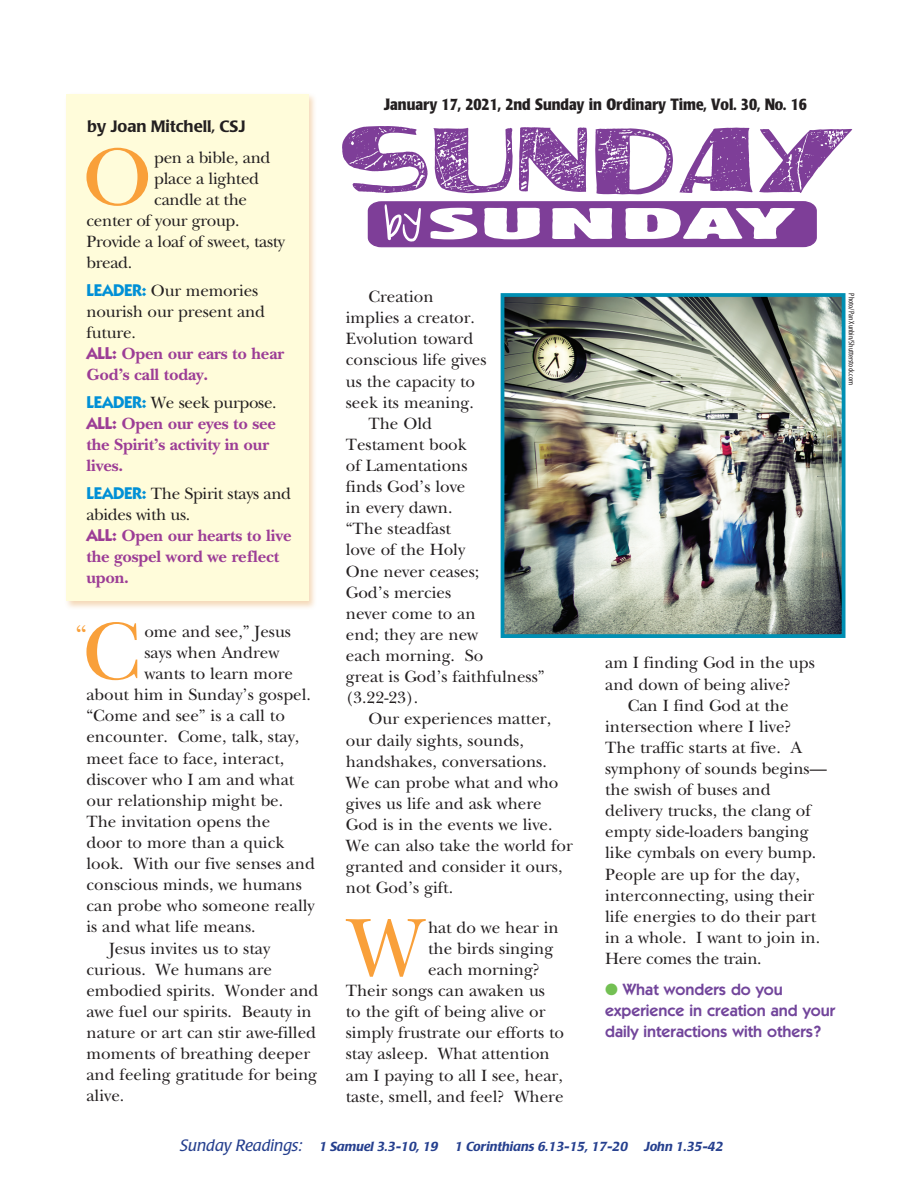
<style>
.page{position:relative;width:918px;height:1188px;background:#fff}
.page>*{position:absolute;margin:0;border:0;box-sizing:border-box;transform-origin:0 0}
.SBS_Text{font:84.9px "New Baskerville";color:#f9a03a}
.t1{font:29.25px "New Baskerville";color:#f9a03a}
.SBS_Text-2{font:17.1px/21.1px "New Baskerville";color:#231f20}
.SBS_Text-3{font:17.1px/21.1px "New Baskerville";letter-spacing:-.02em;color:#231f20}
.SBS_Text-4{font:700 17.1px/21.1px "New Baskerville";letter-spacing:-.01em;color:#9c3d96}
.SBS_Text-5{font:600 16.2px/21.1px "Itc Kabel";color:#72459b}
.Sun_Date{font:700 condensed 16.2px "Poppl Laudatio";color:#231f20}
.by_line{font:500 16.2px "Poppl Laudatio";color:#231f20}
.Italic{font:italic 500 13.05px "Poppl Laudatio";color:#253f8e}
.t2{font:condensed 8.1px "Myriad Pro";color:#231f20}
.s1{font-family:"Itc Kabel";font-weight:700;color:#0090d6}
.s2{font-family:"Itc Kabel"}
.s3{color:#73c053}
.s4{font-weight:400;font-size:16.2px}
</style>
<div class="page">
<div style="left:64px;top:92px;width:254px;height:518px;background:#e29235;opacity:.35"></div>
<div style="left:66px;top:94px;width:242px;height:507px;background:#fffcda"></div>
<img style="left:506px;top:298px;width:335px;height:335px">
<div style="left:501px;top:293px;width:345px;height:345px;border:4px solid #008fb3"></div>
<svg style="left:342px;top:126px;width:510px;height:122px"></svg>
<p class="by_line" style="left:87px;top:117px;width:160px">by Joan Mitchell, CSJ</p>
<p class="SBS_Text" style="left:82px;top:128px;width:71px">O</p>
<p class="SBS_Text-3" style="left:154px;top:147px;width:118px">pen a bible, and</p>
<p class="SBS_Text-3" style="left:154px;top:168px;width:106px">place a lighted</p>
<p class="SBS_Text-3" style="left:154px;top:189px;width:94px">candle at the</p>
<p class="SBS_Text-3" style="left:86px;top:210px;width:155px">center of your group.</p>
<p class="SBS_Text-3" style="left:86px;top:231px;width:200px">Provide a loaf of sweet, tasty</p>
<p class="SBS_Text-2" style="left:86px;top:252px;width:47px">bread.</p>
<p class="SBS_Text-2" style="left:86px;top:280px;width:180px"><span class="s1">LEADER:</span> Our memories nourish our present and future.</p>
<p class="SBS_Text-4" style="left:86px;top:343px;width:199px"><span class="s2">ALL:</span> Open our ears to hear<br>God’s call today.</p>
<p class="SBS_Text-3" style="left:86px;top:392px;width:192px"><span class="s1">LEADER:</span> We seek purpose.</p>
<p class="SBS_Text-4" style="left:86px;top:413px;width:191px"><span class="s2">ALL:</span> Open our eyes to see the Spirit’s activity in our lives.</p>
<p class="SBS_Text-3" style="left:86px;top:483px;width:206px"><span class="s1">LEADER:</span> The Spirit stays and abides with us.</p>
<p class="SBS_Text-4" style="left:86px;top:525px;width:207px"><span class="s2">ALL:</span> Open our hearts to live the gospel word we reflect upon.</p>
<p class="SBS_Text" style="left:82px;top:602px;width:59px">C</p>
<p class="SBS_Text-2" style="left:144px;top:621px;width:148px">ome and see,” Jesus</p>
<p class="t1" style="left:75px;top:619px;width:13px">“</p>
<p class="SBS_Text-2" style="left:144px;top:642px;width:136px">says when Andrew</p>
<p class="SBS_Text-2" style="left:144px;top:663px;width:150px">wants to learn more</p>
<p class="SBS_Text-2" style="left:86px;top:684px;width:226px">about him in Sunday’s gospel.</p>
<p class="SBS_Text-2" style="left:86px;top:705px;width:200px">“Come and see” is a call to</p>
<p class="SBS_Text-2" style="left:86px;top:726px;width:214px">encounter. Come, talk, stay,</p>
<p class="SBS_Text-2" style="left:86px;top:748px;width:199px">meet face to face, interact,</p>
<p class="SBS_Text-2" style="left:86px;top:769px;width:209px">discover who I am and what</p>
<p class="SBS_Text-2" style="left:86px;top:790px;width:198px">our relationship might be.</p>
<p class="SBS_Text-2" style="left:86px;top:811px;width:185px">The invitation opens the</p>
<p class="SBS_Text-2" style="left:86px;top:832px;width:200px">door to more than a quick</p>
<p class="SBS_Text-2" style="left:86px;top:853px;width:230px">look. With our five senses and</p>
<p class="SBS_Text-2" style="left:86px;top:874px;width:217px">conscious minds, we humans</p>
<p class="SBS_Text-2" style="left:86px;top:895px;width:230px">can probe who someone really</p>
<p class="SBS_Text-2" style="left:86px;top:916px;width:171px">is and what life means.</p>
<p class="SBS_Text-2" style="left:86px;top:938px;width:234px;text-indent:23px">Jesus invites us to stay curious. We humans are embodied spirits. Wonder and awe fuel our spirits. Beauty in nature or art can stir awe-filled moments of breathing deeper and feeling gratitude for being alive.</p>
<p class="Sun_Date" style="left:384px;top:95px;width:425px">January 17, 2021, 2nd Sunday in Ordinary Time, Vol. 30, No. 16</p>
<p class="SBS_Text-2" style="left:346px;top:286px;width:142px;text-indent:23px">Creation implies a creator.<br>Evolution toward conscious life gives us the capacity to seek its meaning.</p>
<p class="SBS_Text-2" style="left:346px;top:413px;width:200px;text-indent:23px">The Old<br>Testament book<br>of Lamentations<br>finds God’s love<br>in every dawn.<br>“The steadfast<br>love of the Holy<br>One never ceases;<br>God’s mercies<br>never come to an<br>end; they are new<br>each morning. So<br>great is God’s faithfulness” (3.22-23).</p>
<p class="SBS_Text-2" style="left:346px;top:708px;width:229px;text-indent:23px">Our experiences matter, our daily sights, sounds, handshakes, conversations.<br>We can probe what and who gives us life and ask where<br>God is in the events we live.<br>We can also take the world for granted and consider it ours, not God’s gift.</p>
<p class="SBS_Text" style="left:348px;top:898px;width:78px">W</p>
<p class="SBS_Text-2" style="left:428px;top:917px;width:132px">hat do we hear in</p>
<p class="SBS_Text-2" style="left:428px;top:938px;width:127px">the birds singing</p>
<p class="SBS_Text-2" style="left:428px;top:959px;width:113px">each morning?</p>
<p class="SBS_Text-2" style="left:346px;top:980px;width:201px">Their songs can awaken us</p>
<p class="SBS_Text-2" style="left:346px;top:1001px;width:201px">to the gift of being alive or</p>
<p class="SBS_Text-2" style="left:346px;top:1022px;width:220px">simply frustrate our efforts to</p>
<p class="SBS_Text-2" style="left:346px;top:1044px;width:206px">stay asleep. What attention</p>
<p class="SBS_Text-2" style="left:346px;top:1065px;width:218px">am I paying to all I see, hear,</p>
<p class="SBS_Text-2" style="left:346px;top:1086px;width:219px">taste, smell, and feel? Where</p>
<p class="t2" style="left:856px;top:293px;width:93px;rotate:90deg">Photo/Pan Xunbin/Shutterstock.com</p>
<p class="SBS_Text-2" style="left:605px;top:652px;width:211px">am I finding God in the ups and down of being alive?</p>
<p class="SBS_Text-2" style="left:605px;top:695px;width:223px;text-indent:23px">Can I find God at the intersection where I live?<br>The traffic starts at five. A symphony of sounds begins— the swish of buses and delivery trucks, the clang of empty side-loaders banging like cymbals on every bump.<br>People are up for the day, interconnecting, using their life energies to do their part in a whole. I want to join in.<br>Here comes the train.</p>
<p class="SBS_Text-5" style="left:605px;top:979px;width:232px"><span class="s3">●</span> What wonders do you experience in creation and your daily interactions with others?</p>
<p class="Italic" style="left:180px;top:1139px;width:260px"><span class="s4">Sunday Readings:</span> 1 Samuel 3.3-10, 19</p>
<p class="Italic" style="left:455px;top:1139px;width:175px">1 Corinthians 6.13-15, 17-20</p>
<p class="Italic" style="left:644px;top:1139px;width:81px">John 1.35-42</p>
</div>
